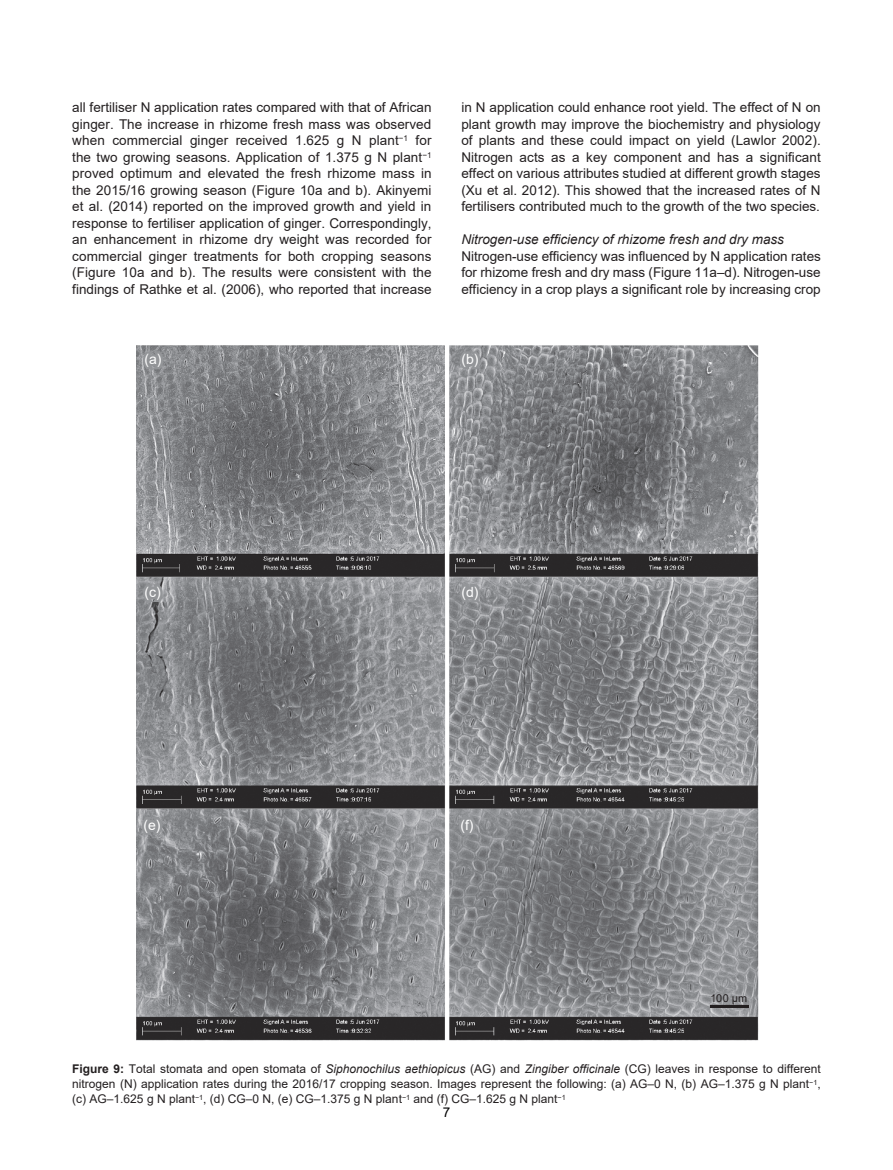
<style>
.page{position:relative;width:893px;height:1170px;background:#fff}
.page>*{position:absolute;margin:0;border:0;box-sizing:border-box;transform-origin:0 0}
.t1{font:13.95px "Arial";color:#fff}
.t2{font:13.5px/16.5px "Arial";color:#231f20;text-align:justify}
.t3{font:italic 13.5px "Arial";color:#231f20}
.t4{font:13.5px "Arial";color:#000}
.t5{font:12px/15px "Arial";color:#231f20;text-align:justify}
.t6{font:10.95px "Arial";color:#231f20}
.s1{font-weight:700}
.s2{font-style:italic}
</style>
<div class="page">
<img style="left:137px;top:345px;width:621px;height:695px">
<svg style="left:140px;top:349px;width:26px;height:24px"></svg>
<svg style="left:456px;top:349px;width:27px;height:24px"></svg>
<svg style="left:140px;top:581px;width:26px;height:25px"></svg>
<svg style="left:456px;top:579px;width:27px;height:27px"></svg>
<svg style="left:138px;top:814px;width:27px;height:24px"></svg>
<svg style="left:455px;top:813px;width:23px;height:25px"></svg>
<hr style="left:710px;top:1004px;width:39px;height:3px;background:#231f20">
<p class="t2" style="left:72px;top:99px;width:361px">all fertiliser N application rates compared with that of African ginger. The increase in rhizome fresh mass was observed when commercial ginger received 1.625 g N plant<sup>−1</sup> for the two growing seasons. Application of 1.375 g N plant<sup>−1 </sup>proved optimum and elevated the fresh rhizome mass in the 2015/16 growing season (Figure 10a and b). Akinyemi et al. (2014) reported on the improved growth and yield in response to fertiliser application of ginger. Correspondingly, an enhancement in rhizome dry weight was recorded for commercial ginger treatments for both cropping seasons (Figure 10a and b). The results were consistent with the findings of Rathke et al. (2006), who reported that increase</p>
<p class="t2" style="left:461px;top:99px;width:361px">in N application could enhance root yield. The effect of N on plant growth may improve the biochemistry and physiology of plants and these could impact on yield (Lawlor 2002).<br>Nitrogen acts as a key component and has a significant effect on various attributes studied at different growth stages (Xu et al. 2012). This showed that the increased rates of N fertilisers contributed much to the growth of the two species.</p>
<p class="t3" style="left:461px;top:231px;width:324px">Nitrogen-use efficiency of rhizome fresh and dry mass</p>
<p class="t2" style="left:461px;top:248px;width:361px">Nitrogen-use efficiency was influenced by N application rates for rhizome fresh and dry mass (Figure 11a–d). Nitrogen-use efficiency in a crop plays a significant role by increasing crop</p>
<p class="t1" style="left:144px;top:349px;width:19px">(a)</p>
<p class="t1" style="left:461px;top:349px;width:19px">(b)</p>
<p class="t1" style="left:144px;top:582px;width:18px">(c)</p>
<p class="t1" style="left:461px;top:582px;width:19px">(d)</p>
<p class="t1" style="left:143px;top:814px;width:19px">(e)</p>
<p class="t1" style="left:460px;top:814px;width:15px">(f)</p>
<p class="t6" style="left:710px;top:990px;width:39px">100 µm</p>
<p class="t5" style="left:72px;top:1061px;width:750px"><span class="s1">Figure 9:</span> Total stomata and open stomata of <span class="s2">Siphonochilus aethiopicus</span> (AG) and <span class="s2">Zingiber officinale</span> (CG) leaves in response to different nitrogen (N) application rates during the 2016/17 cropping season. Images represent the following: (a) AG–0 N, (b) AG–1.375 g N plant<sup>−1</sup>, (c) AG–1.625 g N plant<sup>−1</sup>, (d) CG–0 N, (e) CG–1.375 g N plant<sup>−1</sup> and (f) CG–1.625 g N plant<sup>−1</sup></p>
<p class="t4" style="left:443px;top:1102px;width:9px">7</p>
</div>
